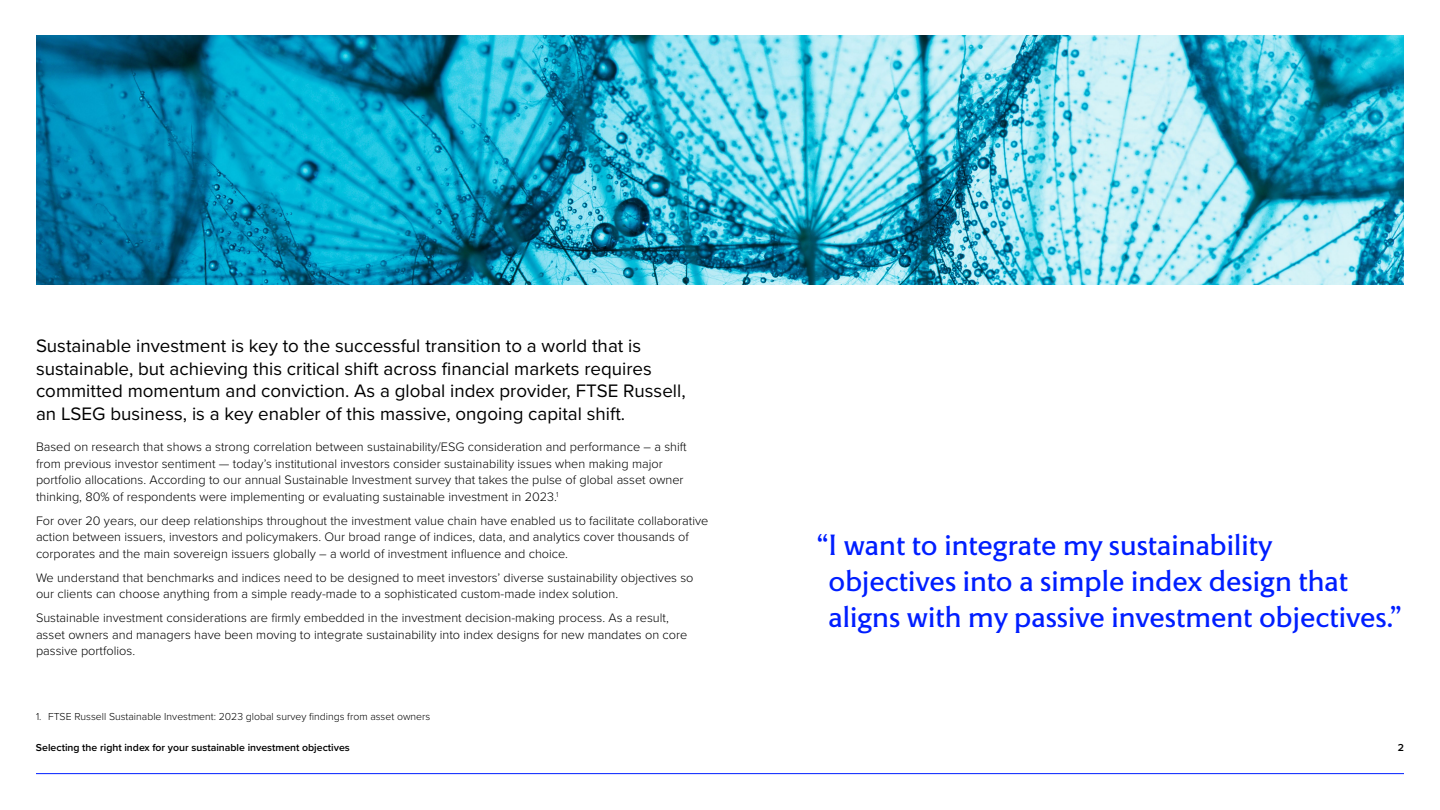
<style>
.page{position:relative;width:1440px;height:810px;background:#fff}
.page>*{position:absolute;margin:0;border:0;box-sizing:border-box;transform-origin:0 0}
.t1{font:30px/36px "LSEG Motto";color:#001eff}
.t2{font:18.75px/22.5px "Proxima Nova";color:#000}
.t3{font:300 12.75px/16.5px "Proxima Nova";color:#000}
.t4{font:300 10.5px "Proxima Nova";color:#000}
.t5{font:600 10.5px "Proxima Nova";color:#000}
</style>
<div class="page">
<hr style="left:36px;top:773px;width:1368px;height:1px;background:#001eff">
<img style="left:36px;top:36px;width:1368px;height:249px">
<p class="t2" style="left:36px;top:334px;width:651px">Sustainable investment is key to the successful transition to a world that is sustainable, but achieving this critical shift across financial markets requires committed momentum and conviction. As a global index provider, FTSE Russell, an LSEG business, is a key enabler of this massive, ongoing capital shift.</p>
<p class="t3" style="left:36px;top:438px;width:652px">Based on research that shows a strong correlation between sustainability/ESG consideration and performance – a shift from previous investor sentiment — today’s institutional investors consider sustainability issues when making major portfolio allocations. According to our annual Sustainable Investment survey that takes the pulse of global asset owner thinking, 80% of respondents were implementing or evaluating sustainable investment in 2023.<sup>1</sup></p>
<p class="t3" style="left:36px;top:512px;width:674px">For over 20 years, our deep relationships throughout the investment value chain have enabled us to facilitate collaborative action between issuers, investors and policymakers. Our broad range of indices, data, and analytics cover thousands of corporates and the main sovereign issuers globally – a world of investment influence and choice.</p>
<p class="t3" style="left:36px;top:569px;width:659px">We understand that benchmarks and indices need to be designed to meet investors’ diverse sustainability objectives so our clients can choose anything from a simple ready-made to a sophisticated custom-made index solution.</p>
<p class="t3" style="left:36px;top:609px;width:653px">Sustainable investment considerations are firmly embedded in the investment decision-making process. As a result, asset owners and managers have been moving to integrate sustainability into index designs for new mandates on core passive portfolios.</p>
<p class="t4" style="left:36px;top:709px;width:396px">1. FTSE Russell Sustainable Investment: 2023 global survey findings from asset owners</p>
<h1 class="t1" style="left:829px;top:527px;width:574px;text-indent:-12px">“I want to integrate my sustainability objectives into a simple index design that aligns with my passive investment objectives.”</h1>
<p class="t5" style="left:36px;top:740px;width:315px">Selecting the right index for your sustainable investment objectives</p>
<p class="t5" style="left:1398px;top:740px;width:8px">2</p>
</div>
